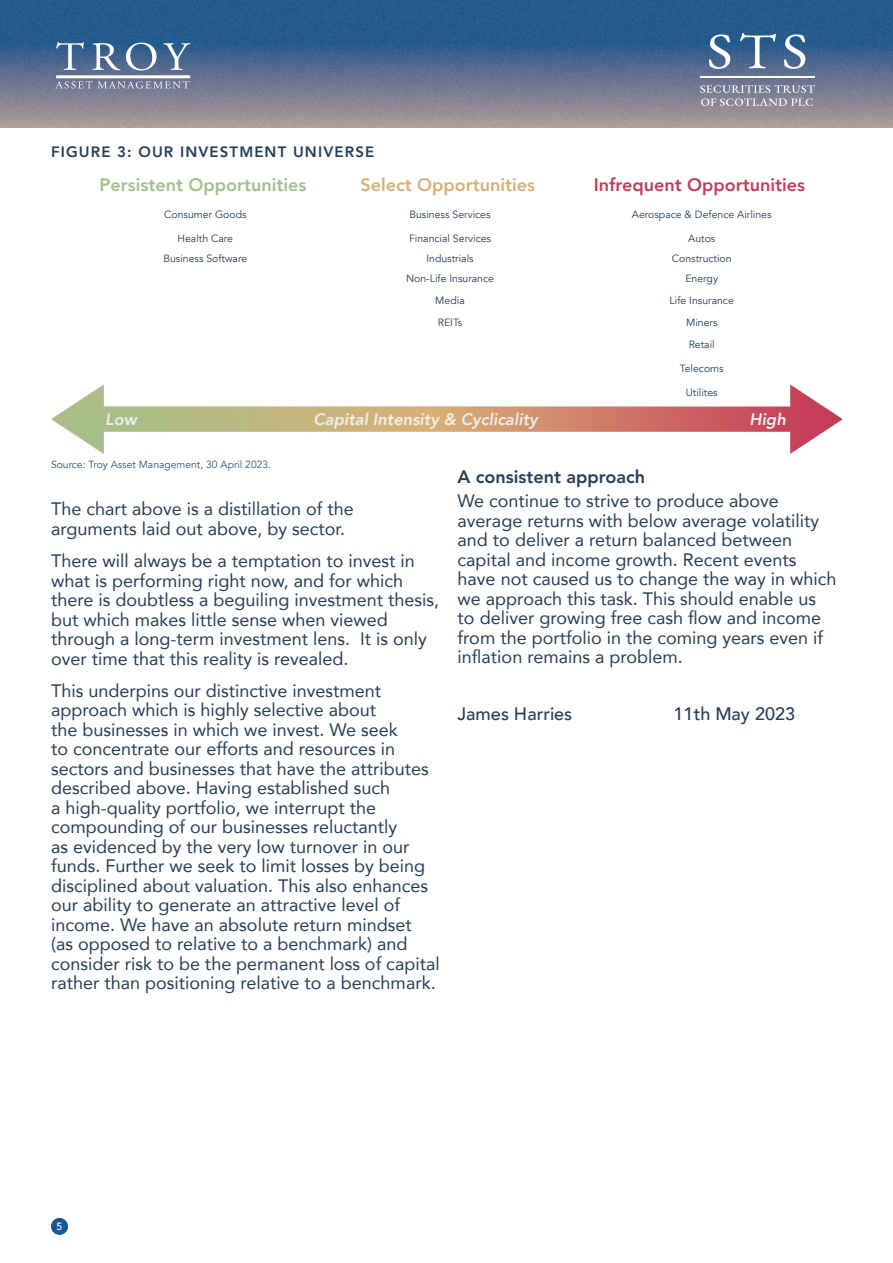
<style>
.page{position:relative;width:893px;height:1263px;background:#fff}
.page>*{position:absolute;margin:0;border:0;box-sizing:border-box;transform-origin:0 0}
.NL_copy{font:18px/19.5px "Avenir";color:#253e59}
.SubHeading_NL{font:18px/19.5px "Avenir";color:#253e59}
.NL_copy-2{font:500 18px "Avenir";color:#253e59}
.NL_copy-3{font:800 18px "Avenir";color:#a4c08a}
.NL_copy-4{font:800 18px "Avenir";color:#c53e59}
.SubHeading_NL-2{font:800 18px "Avenir LT Std";color:#253e59}
.NL_copy-5{font:800 18px "Avenir";color:#d9b076}
.t1{font:italic 800 16.5px "Avenir";color:#eeefec}
.Chart_heading{font:800 15px "Avenir";letter-spacing:.075em;color:#253e59}
.Body_copy{font:10.5px "Avenir";color:#253e59}
.t2{font:500 10.5px "Avenir";color:#fff}
.Source_copy{font:10.35px "Avenir";color:#315675}
</style>
<div class="page">
<img style="left:0;top:0;width:893px;height:128px">
<svg style="left:709px;top:34px;width:21px;height:35px"></svg>
<svg style="left:740px;top:33px;width:36px;height:35px"></svg>
<svg style="left:784px;top:34px;width:21px;height:35px"></svg>
<hr style="left:700px;top:76px;width:115px;height:2px;background:#fff">
<svg style="left:700px;top:85px;width:115px;height:21px;background:#9797a7"></svg>
<svg style="left:55px;top:42px;width:135px;height:47px;background:#7589a7"></svg>
<div style="left:51px;top:1218px;width:17px;height:17px;background:#145792;border-radius:50%"></div>
<img style="left:51px;top:384px;width:791px;height:69px">
<p class="Chart_heading" style="left:51px;top:141px;width:325px">FIGURE 3: OUR INVESTMENT UNIVERSE</p>
<p class="NL_copy-3" style="left:100px;top:170px;width:209px">Persistent Opportunities</p>
<p class="NL_copy-5" style="left:360px;top:170px;width:176px">Select Opportunities</p>
<p class="NL_copy-4" style="left:594px;top:170px;width:213px">Infrequent Opportunities</p>
<p class="Body_copy" style="left:164px;top:208px;width:84px">Consumer Goods</p>
<p class="Body_copy" style="left:409px;top:208px;width:83px">Business Services</p>
<p class="Body_copy" style="left:632px;top:208px;width:141px">Aerospace &amp; Defence Airlines</p>
<p class="Body_copy" style="left:177px;top:232px;width:57px">Health Care</p>
<p class="Body_copy" style="left:409px;top:232px;width:84px">Financial Services</p>
<p class="Body_copy" style="left:688px;top:232px;width:29px">Autos</p>
<p class="Body_copy" style="left:163px;top:252px;width:85px">Business Software</p>
<p class="Body_copy" style="left:426px;top:252px;width:49px">Industrials</p>
<p class="Body_copy" style="left:672px;top:252px;width:61px">Construction</p>
<p class="Body_copy" style="left:406px;top:272px;width:89px">Non-Life Insurance</p>
<p class="Body_copy" style="left:685px;top:272px;width:34px">Energy</p>
<p class="Body_copy" style="left:435px;top:294px;width:31px">Media</p>
<p class="Body_copy" style="left:670px;top:294px;width:66px">Life Insurance</p>
<p class="Body_copy" style="left:438px;top:317px;width:26px">REITs</p>
<p class="Body_copy" style="left:686px;top:317px;width:33px">Miners</p>
<p class="Body_copy" style="left:689px;top:338px;width:28px">Retail</p>
<p class="Body_copy" style="left:680px;top:363px;width:45px">Telecoms</p>
<p class="Body_copy" style="left:686px;top:386px;width:34px">Utilites</p>
<p class="t1" style="left:105px;top:409px;width:33px">Low</p>
<p class="t1" style="left:314px;top:409px;width:226px">Capital Intensity &amp; Cyclicality</p>
<p class="t1" style="left:749px;top:409px;width:38px">High</p>
<p class="Source_copy" style="left:51px;top:458px;width:222px">Source: Troy Asset Management, 30 April 2023.</p>
<p class="NL_copy" style="left:51px;top:499px;width:304px">The chart above is a distillation of the arguments laid out above, by sector.</p>
<p class="NL_copy" style="left:51px;top:550px;width:390px">There will always be a temptation to invest in what is performing right now, and for which there is doubtless a beguiling investment thesis, but which makes little sense when viewed through a long-term investment lens. It is only over time that this reality is revealed.</p>
<p class="NL_copy" style="left:51px;top:680px;width:390px">This underpins our distinctive investment approach which is highly selective about<br>the businesses in which we invest. We seek<br>to concentrate our efforts and resources in sectors and businesses that have the attributes described above. Having established such<br>a high-quality portfolio, we interrupt the compounding of our businesses reluctantly<br>as evidenced by the very low turnover in our funds. Further we seek to limit losses by being disciplined about valuation. This also enhances our ability to generate an attractive level of income. We have an absolute return mindset<br>(as opposed to relative to a benchmark) and consider risk to be the permanent loss of capital rather than positioning relative to a benchmark.</p>
<p class="SubHeading_NL-2" style="left:458px;top:466px;width:189px">A consistent approach</p>
<p class="SubHeading_NL" style="left:458px;top:491px;width:380px">We continue to strive to produce above average returns with below average volatility and to deliver a return balanced between capital and income growth. Recent events have not caused us to change the way in which we approach this task. This should enable us to deliver growing free cash flow and income from the portfolio in the coming years even if inflation remains a problem.</p>
<p class="NL_copy-2" style="left:458px;top:698px;width:116px">James Harries</p>
<p class="NL_copy-2" style="left:674px;top:698px;width:123px">11th May 2023</p>
<p class="t2" style="left:57px;top:1217px;width:7px">5</p>
</div>
